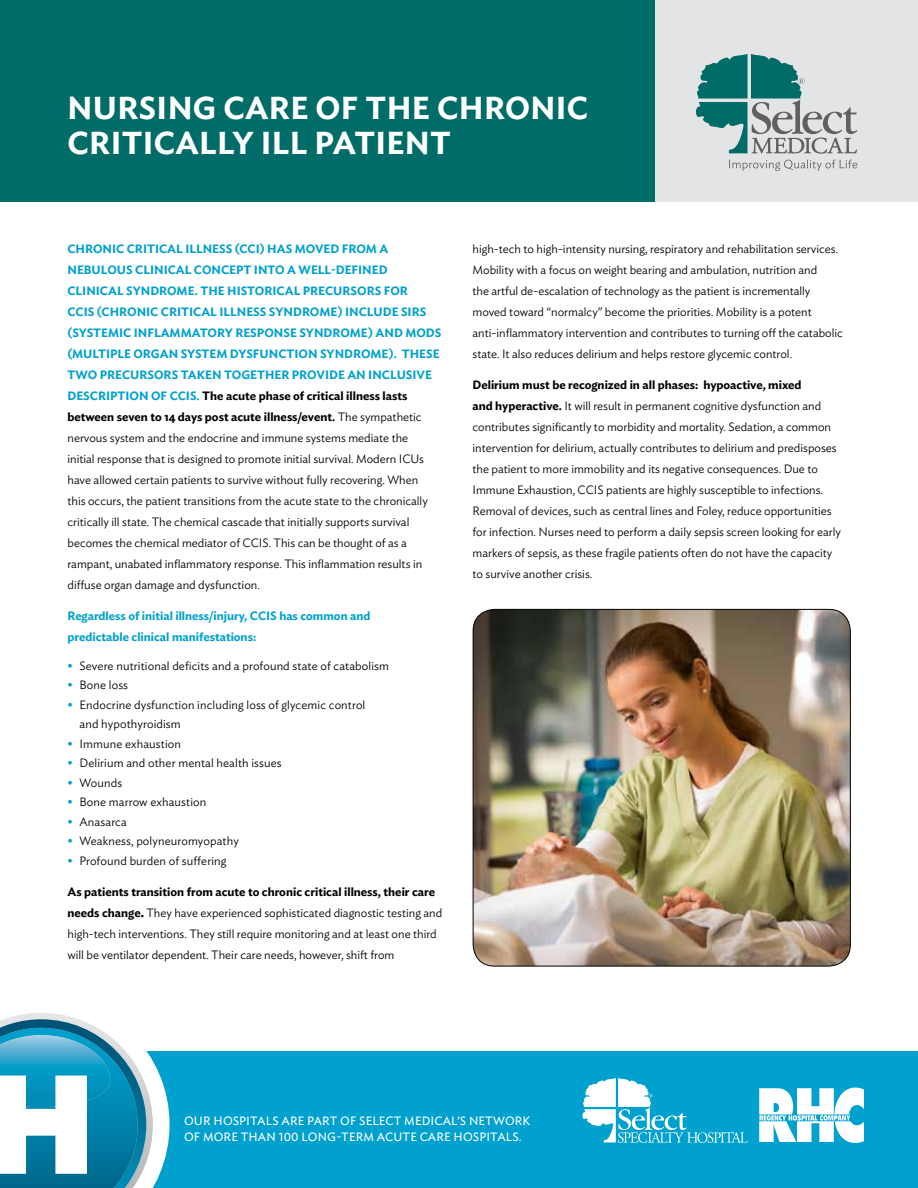
<style>
.page{position:relative;width:918px;height:1188px;background:#fff}
.page>*{position:absolute;margin:0;border:0;box-sizing:border-box;transform-origin:0 0}
.t1{font:600 31.5px/34.5px "Ideal Sans";letter-spacing:.01em;color:#fff}
.t2{font:300 12px/21px "Ideal Sans";color:#000}
.t3{font:12px/16.5px "Ideal Sans";letter-spacing:.01em;color:#fff}
.t4{font:600 12px/21px "Ideal Sans";color:#00a1ce}
.s1{font-weight:600;color:#00a1ce}
.s2{font-weight:600}
.s3{font-weight:500;color:#00a1ce}
.s4{font-weight:700}
</style>
<div class="page">
<div style="left:655px;top:0;width:263px;height:202px;background:#e3e4e5"></div>
<div style="left:0;top:0;width:655px;height:202px;background:#006c67"></div>
<svg style="left:696px;top:54px;width:161px;height:100px"></svg>
<svg style="left:729px;top:160px;width:128px;height:11px"></svg>
<div style="left:0;top:1051px;width:918px;height:137px;background:#00a1ce"></div>
<svg style="left:582px;top:1078px;width:166px;height:65px"></svg>
<svg style="left:759px;top:1088px;width:105px;height:55px"></svg>
<svg style="left:0;top:1013px;width:170px;height:175px"></svg>
<img style="left:473px;top:609px;width:377px;height:357px">
<h1 class="t1" style="left:68px;top:88px;width:516px">NURSING CARE OF THE CHRON IC<br>CRITICALLY I LL PATIENT</h1>
<p class="t2" style="left:67px;top:237px;width:374px"><span class="s1">CHRON IC CRITICAL I LLN ESS (CCI) HAS MOVED FROM A<br>N EBULOUS CLIN ICAL CONCEPT INTO A WELL-DEFIN ED<br>CLIN ICAL SYN DROME. THE HISTORICAL PRECURSORS FOR<br>CCIS (CHRON IC CRITICAL I LLN ESS SYN DROME) INCLUDE SIRS (SYSTEMIC IN FLAMMATORY RESPON SE SYN DROME) AN D MODS (MULTIPLE ORGAN SYSTEM DYSFUNCTION SYN DROME). THESE TWO PRECURSORS TAKEN TOGETHER PROVIDE AN INC LUSIVE DESC RIPTION OF CCIS.</span> <span class="s2">THE ACUTE PHASE OF CRITICAL ILLNESS LASTS BETWEEN SEVEN TO 14 DAYS POST ACUTE ILLNESS/EVENT.</span> The sympathetic nervous system and the endocrine and immune systems mediate the<br>initial response that is designed to promote initial survival. Modern ICUs have allowed certain patients to survive without fully recovering. When<br>this occurs, the patient transitions from the acute state to the chronically critically ill state. The chemical cascade that initially supports survival becomes the chemical mediator of CCIS. This can be thought of as a rampant, unabated inflammatory response. This inflammation results in diffuse organ damage and dysfunction.</p>
<p class="t4" style="left:68px;top:604px;width:305px">REGARDLESS OF INITIAL ILLNESS/INJURY, CCIS HAS COMMON AND<br>PREDICTABLE CLINICAL MANIFESTATIONS:</p>
<p class="t2" style="left:68px;top:654px;width:323px"><span class="s3">•</span> Severe nutritional deficits and a profound state of catabolism</p>
<p class="t2" style="left:68px;top:673px;width:62px"><span class="s3">•</span> Bone loss</p>
<p class="t2" style="left:80px;top:694px;width:287px;line-height:19.5px;text-indent:-12px"><span class="s3">•</span> Endocrine dysfunction including loss of glycemic control and hypothyroidism</p>
<p class="t2" style="left:68px;top:732px;width:115px"><span class="s3">•</span> Immune exhaustion</p>
<p class="t2" style="left:68px;top:751px;width:216px"><span class="s3">•</span> Delirium and other mental health issues</p>
<p class="t2" style="left:68px;top:771px;width:56px"><span class="s3">•</span> Wounds</p>
<p class="t2" style="left:68px;top:790px;width:140px"><span class="s3">•</span> Bone marrow exhaustion</p>
<p class="t2" style="left:68px;top:810px;width:61px"><span class="s3">•</span> Anasarca</p>
<p class="t2" style="left:68px;top:829px;width:173px"><span class="s3">•</span> Weakness, polyneuromyopathy</p>
<p class="t2" style="left:68px;top:849px;width:160px"><span class="s3">•</span> Profound burden of suffering</p>
<p class="t2" style="left:68px;top:880px;width:376px"><span class="s2">AS PATIENTS TRANSITION FROM ACUTE TO CHRONIC CRITICAL ILLNESS, THEIR CARE NEEDS CHANGE</span><span class="s4">.</span> They have experienced sophisticated diagnostic testing and high-tech interventions. They still require monitoring and at least one third will be ventilator dependent. Their care needs, however, shift from</p>
<p class="t2" style="left:472px;top:237px;width:372px">high-tech to high-intensity nursing, respiratory and rehabilitation services.<br>Mobility with a focus on weight bearing and ambulation, nutrition and<br>the artful de-escalation of technology as the patient is incrementally moved toward “normalcy” become the priorities. Mobility is a potent anti-inflammatory intervention and contributes to turning off the catabolic state. It also reduces delirium and helps restore glycemic control.</p>
<p class="t2" style="left:472px;top:373px;width:370px"><span class="s2">DELIRIUM MUST BE RECOGNIZED IN ALL PHASES: HYPOACTIVE, MIXED<br>AND HYPERACTIVE.</span> It will result in permanent cognitive dysfunction and contributes significantly to morbidity and mortality. Sedation, a common intervention for delirium, actually contributes to delirium and predisposes the patient to more immobility and its negative consequences. Due to Immune Exhaustion, CCIS patients are highly susceptible to infections.<br>Removal of devices, such as central lines and Foley, reduce opportunities for infection. Nurses need to perform a daily sepsis screen looking for early markers of sepsis, as these fragile patients often do not have the capacity to survive another crisis.</p>
<p class="t3" style="left:184px;top:1112px;width:348px">OUR HOSPITALS ARE PART OF SELECT MEDICAL’S NETWORK<br>OF MORE THAN 100 LONG-TERM ACUTE CARE HOSPITALS.</p>
</div>
